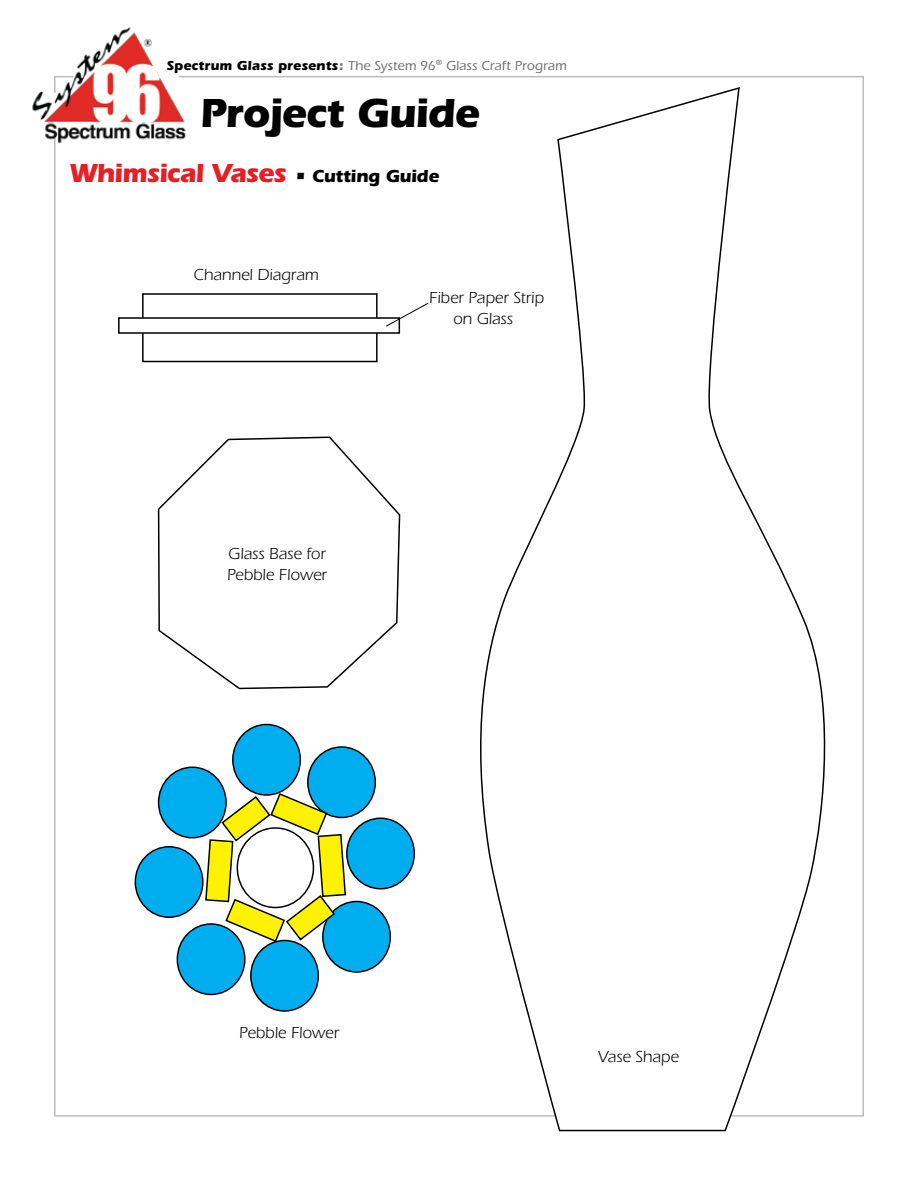
<style>
.page{position:relative;width:918px;height:1188px;background:#fff}
.page>*{position:absolute;margin:0;border:0;box-sizing:border-box;transform-origin:0 0}
.t1{font:700 42px "Itc Eras";letter-spacing:-.025em;color:#000}
.t2{font:700 27px "Itc Eras";letter-spacing:-.03em;color:#e51f26}
.t3{font:16.5px/21px "Itc Eras";color:#000;text-align:center}
.t4{font:500 13.5px "Itc Eras";letter-spacing:.01em;color:#6d6f71}
.s1{font-weight:700;color:#000}
.s2{font-weight:700}
.s3{font-size:18px;color:#000}
</style>
<div class="page">
<div style="left:135px;top:847px;width:68px;height:70px;background:#00aeef;border-radius:50%"></div>
<div style="left:135px;top:846px;width:69px;height:72px;border:2px solid #000;border-radius:50%"></div>
<div style="left:177px;top:924px;width:68px;height:70px;background:#00aeef;border-radius:50%"></div>
<div style="left:177px;top:923px;width:69px;height:72px;border:2px solid #000;border-radius:50%"></div>
<div style="left:251px;top:940px;width:67px;height:71px;background:#00aeef;border-radius:50%"></div>
<div style="left:250px;top:940px;width:69px;height:72px;border:2px solid #000;border-radius:50%"></div>
<div style="left:323px;top:902px;width:67px;height:70px;background:#00aeef;border-radius:50%"></div>
<div style="left:322px;top:901px;width:69px;height:72px;border:2px solid #000;border-radius:50%"></div>
<div style="left:347px;top:818px;width:67px;height:71px;background:#00aeef;border-radius:50%"></div>
<div style="left:346px;top:818px;width:69px;height:72px;border:2px solid #000;border-radius:50%"></div>
<div style="left:308px;top:747px;width:67px;height:71px;background:#00aeef;border-radius:50%"></div>
<div style="left:307px;top:746px;width:69px;height:72px;border:2px solid #000;border-radius:50%"></div>
<div style="left:233px;top:724px;width:67px;height:71px;background:#00aeef;border-radius:50%"></div>
<div style="left:232px;top:724px;width:69px;height:72px;border:2px solid #000;border-radius:50%"></div>
<div style="left:159px;top:767px;width:67px;height:71px;background:#00aeef;border-radius:50%"></div>
<div style="left:158px;top:766px;width:69px;height:72px;border:2px solid #000;border-radius:50%"></div>
<svg style="left:157px;top:436px;width:244px;height:254px"></svg>
<svg style="left:204px;top:792px;width:143px;height:151px"></svg>
<div style="left:142px;top:293px;width:236px;height:69px;border:2px solid #000"></div>
<div style="left:119px;top:318px;width:280px;height:15px;background:#fff"></div>
<img style="left:32px;top:27px;width:161px;height:117px">
<svg style="left:469px;top:88px;width:369px;height:1044px"></svg>
<svg style="left:386px;top:303px;width:43px;height:24px"></svg>
<p class="t4" style="left:167px;top:58px;width:402px"><span class="s1">Spectrum Glass presents</span><span class="s2">:</span> The System 96<sup>®</sup> Glass Craft Program</p>
<h1 class="t1" style="left:200px;top:89px;width:281px">Project Guide</h1>
<h2 class="t2" style="left:70px;top:158px;width:370px">Whimsical Vases <span class="s3">• Cutting Guide</span></h2>
<p class="t3" style="left:194px;top:265px;width:127px">Channel Diagram</p>
<p class="t3" style="left:227px;top:543px;width:101px;text-align:left">Glass Base for<br>Pebble Flower</p>
<p class="t3" style="left:429px;top:288px;width:116px">Fiber Paper Strip on Glass</p>
<p class="t3" style="left:239px;top:1022px;width:101px">Pebble Flower</p>
<p class="t3" style="left:598px;top:1046px;width:82px">Vase Shape</p>
</div>
